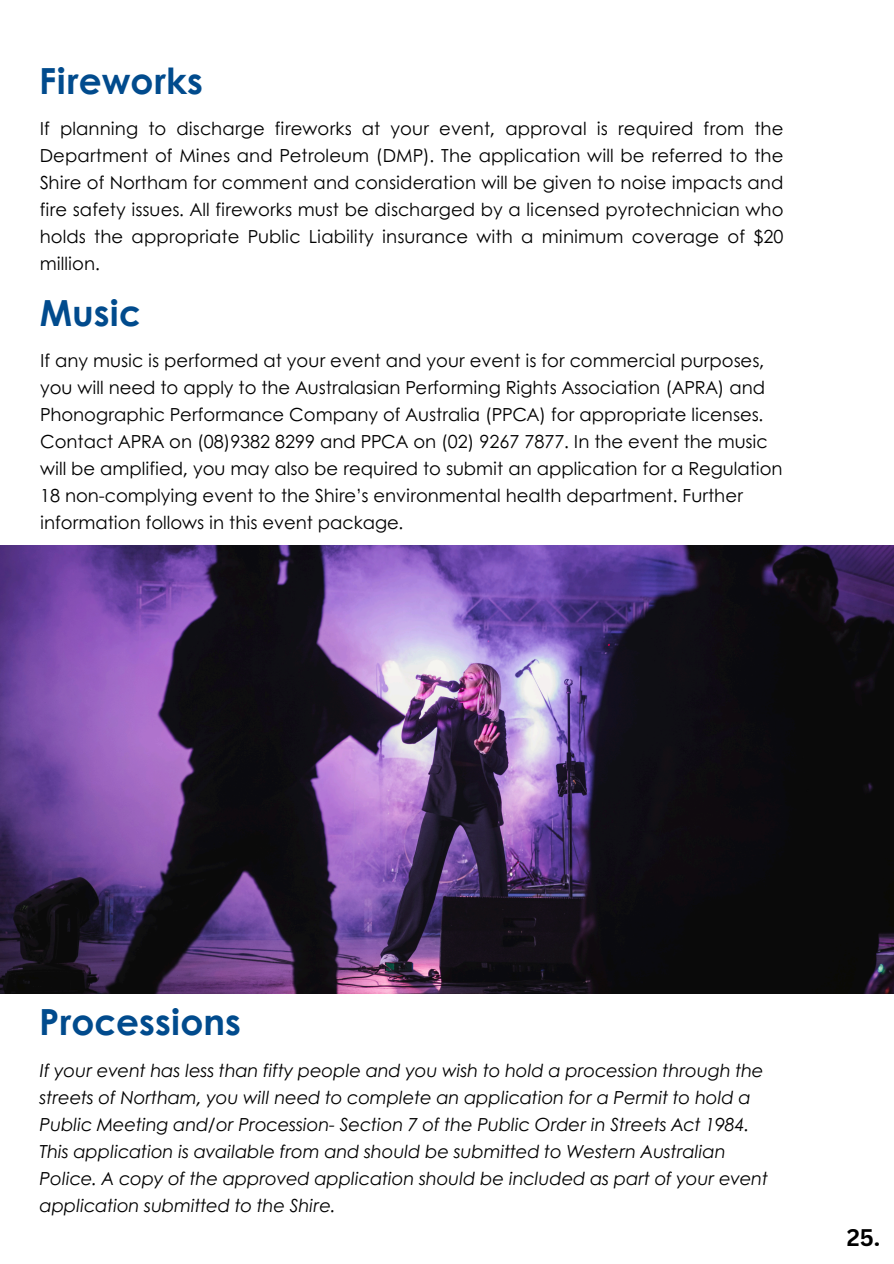
<style>
.page{position:relative;width:894px;height:1264px;background:#fff}
.page>*{position:absolute;margin:0;border:0;box-sizing:border-box;transform-origin:0 0}
.t1{font:700 36px "Century Gothic";color:#014b8d}
.t2{font:700 23.4px "Canva Sans";color:#000}
.t3{font:18px/27px "Century Gothic";color:#000;text-align:justify}
.t4{font:italic 18px/27px "Century Gothic";letter-spacing:-.01em;color:#000}
</style>
<div class="page">
<img style="left:0;top:545px;width:893px;height:448px">
<p class="t1" style="left:39px;top:53px;width:165px">Fireworks</p>
<p class="t3" style="left:40px;top:114px;width:745px">If planning to discharge fireworks at your event, approval is required from the Department of Mines and Petroleum (DMP). The application will be referred to the Shire of Northam for comment and consideration will be given to noise impacts and fire safety issues. All fireworks must be discharged by a licensed pyrotechnician who holds the appropriate Public Liability insurance with a minimum coverage of $20 million.</p>
<h1 class="t1" style="left:40px;top:286px;width:103px">Music</h1>
<h1 class="t3" style="left:40px;top:346px;width:743px;text-align:left">If any music is performed at your event and your event is for commercial purposes, you will need to apply to the Australasian Performing Rights Association (APRA) and Phonographic Performance Company of Australia (PPCA) for appropriate licenses.<br>Contact APRA on (08)9382 8299 and PPCA on (02) 9267 7877. In the event the music will be amplified, you may also be required to submit an application for a Regulation 18 non-complying event to the Shire’s environmental health department. Further information follows in this event package.</h1>
<p class="t1" style="left:39px;top:994px;width:203px">Processions</p>
<p class="t4" style="left:39px;top:1056px;width:729px">If your event has less than fifty people and you wish to hold a procession through the streets of Northam, you will need to complete an application for a Permit to hold a Public Meeting and/or Procession- Section 7 of the Public Order in Streets Act 1984.<br>This application is available from and should be submitted to Western Australian Police. A copy of the approved application should be included as part of your event application submitted to the Shire.</p>
<h2 class="t2" style="left:846px;top:1220px;width:35px">25.</h2>
</div>
